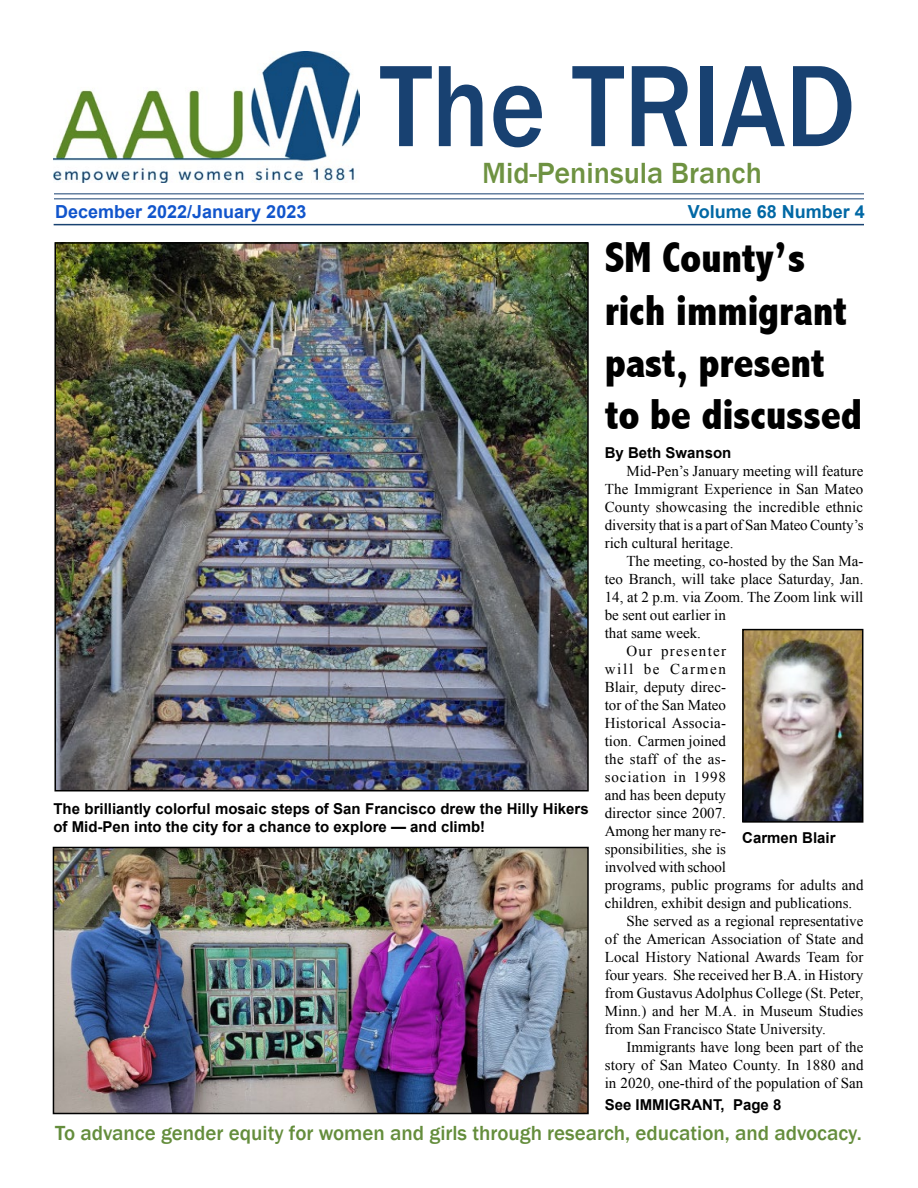
<style>
.page{position:relative;width:918px;height:1188px;background:#fff}
.page>*{position:absolute;margin:0;border:0;box-sizing:border-box;transform-origin:0 0}
.t1{font:500 120px "Franklin Gothic";color:#184171;scale:.89 1}
.t2{font:800 condensed 43.5px/52.2px "Abadi";letter-spacing:-.01em;color:#000}
.t3{font:500 30px "Franklin Gothic";color:#6e9241}
.t4{font:500 21px "Franklin Gothic";color:#648d3c}
.t5{font:700 18px "Arial";color:#15c}
.t6{font:700 18px "Arial";color:#0068a5}
.t7{font:15px/18px "Times New Roman";color:#000;text-align:justify}
.t8{font:700 15px/18px "Arial";color:#000}
.t9{font:15px "Times New Roman";letter-spacing:.02em;color:#000}
.t10{font:15px "Times New Roman";letter-spacing:.06em;color:#000}
.t11{font:15px "Times New Roman";letter-spacing:.085em;color:#000}
.t12{font:15px "Times New Roman";letter-spacing:.115em;color:#000}
</style>
<div class="page">
<hr style="left:54px;top:193px;width:810px;height:1px;background:#184171">
<hr style="left:54px;top:198px;width:810px;height:1px;background:#184171">
<img style="left:54px;top:52px;width:306px;height:131px">
<hr style="left:54px;top:224px;width:810px;height:1px;background:#184271">
<img style="left:57px;top:245px;width:529px;height:543px">
<div style="left:54px;top:242px;width:535px;height:549px;border:2px solid #000"></div>
<img style="left:56px;top:850px;width:530px;height:261px">
<div style="left:53px;top:847px;width:536px;height:267px;border:2px solid #000"></div>
<img style="left:745px;top:632px;width:115px;height:188px">
<div style="left:742px;top:629px;width:121px;height:194px;border:2px solid #000"></div>
<h1 class="t1" style="left:380px;top:32px;width:536px">The TRIAD</h1>
<h3 class="t3" style="left:482px;top:154px;width:281px">Mid-Peninsula Branch</h3>
<p class="t5" style="left:55px;top:200px;width:253px">December 2022/January 2023</p>
<p class="t6" style="left:688px;top:200px;width:178px">Volume 68 Number 4</p>
<p class="t8" style="left:53px;top:800px;width:537px">The brilliantly colorful mosaic steps of San Francisco drew the Hilly Hikers of Mid-Pen into the city for a chance to explore — and climb!</p>
<h2 class="t2" style="left:605px;top:232px;width:259px">SM County’s rich immigrant past, present to be discussed</h2>
<p class="t8" style="left:605px;top:444px;width:128px">By Beth Swanson</p>
<p class="t7" style="left:605px;top:462px;width:260px;text-indent:22px">Mid-Pen’s January meeting will feature The Immigrant Experience in San Mateo County showcasing the incredible ethnic diversity that is a part of San Mateo County’s rich cultural heritage.</p>
<p class="t7" style="left:626px;top:552px;width:239px">The meeting, co-hosted by the San Ma-</p>
<p class="t7" style="left:605px;top:570px;width:260px">teo Branch, will take place Saturday, Jan.</p>
<p class="t7" style="left:605px;top:588px;width:260px">14, at 2 p.m. via Zoom. The Zoom link will</p>
<p class="t7" style="left:605px;top:606px;width:123px">be sent out earlier in</p>
<p class="t7" style="left:605px;top:624px;width:98px">that same week.</p>
<p class="t11" style="left:626px;top:641px;width:101px">Our presenter</p>
<p class="t12" style="left:605px;top:659px;width:123px">will be Carmen</p>
<p class="t7" style="left:605px;top:678px;width:123px">Blair, deputy direc-</p>
<p class="t7" style="left:605px;top:696px;width:123px">tor of the San Mateo</p>
<p class="t9" style="left:605px;top:713px;width:123px">Historical Associa-</p>
<p class="t7" style="left:605px;top:732px;width:123px">tion. Carmen joined</p>
<p class="t9" style="left:605px;top:749px;width:123px">the staff of the as-</p>
<p class="t10" style="left:605px;top:767px;width:123px">sociation in 1998</p>
<p class="t7" style="left:605px;top:786px;width:123px">and has been deputy</p>
<p class="t7" style="left:605px;top:804px;width:123px">director since 2007.</p>
<p class="t7" style="left:605px;top:822px;width:123px">Among her many re-</p>
<p class="t7" style="left:605px;top:840px;width:123px">sponsibilities, she is</p>
<p class="t7" style="left:605px;top:858px;width:123px">involved with school</p>
<p class="t7" style="left:605px;top:876px;width:260px">programs, public programs for adults and</p>
<p class="t7" style="left:605px;top:894px;width:249px">children, exhibit design and publications.</p>
<p class="t7" style="left:626px;top:912px;width:239px">She served as a regional representative</p>
<p class="t7" style="left:605px;top:930px;width:260px">of the American Association of State and</p>
<p class="t7" style="left:605px;top:948px;width:260px">Local History National Awards Team for</p>
<p class="t7" style="left:605px;top:966px;width:260px">four years. She received her B.A. in History</p>
<p class="t7" style="left:605px;top:984px;width:260px">from Gustavus Adolphus College (St. Peter,</p>
<p class="t7" style="left:605px;top:1002px;width:260px">Minn.) and her M.A. in Museum Studies</p>
<p class="t7" style="left:605px;top:1020px;width:223px">from San Francisco State University.</p>
<p class="t7" style="left:626px;top:1038px;width:239px">Immigrants have long been part of the</p>
<p class="t7" style="left:605px;top:1056px;width:260px">story of San Mateo County. In 1880 and</p>
<p class="t7" style="left:605px;top:1074px;width:260px">in 2020, one-third of the population of San</p>
<p class="t8" style="left:742px;top:829px;width:95px">Carmen Blair</p>
<p class="t8" style="left:605px;top:1097px;width:178px">See IMMIGRANT, Page 8</p>
<h3 class="t4" style="left:55px;top:1120px;width:808px">To advance gender equity for women and girls through research, education, and advocacy.</h3>
</div>
